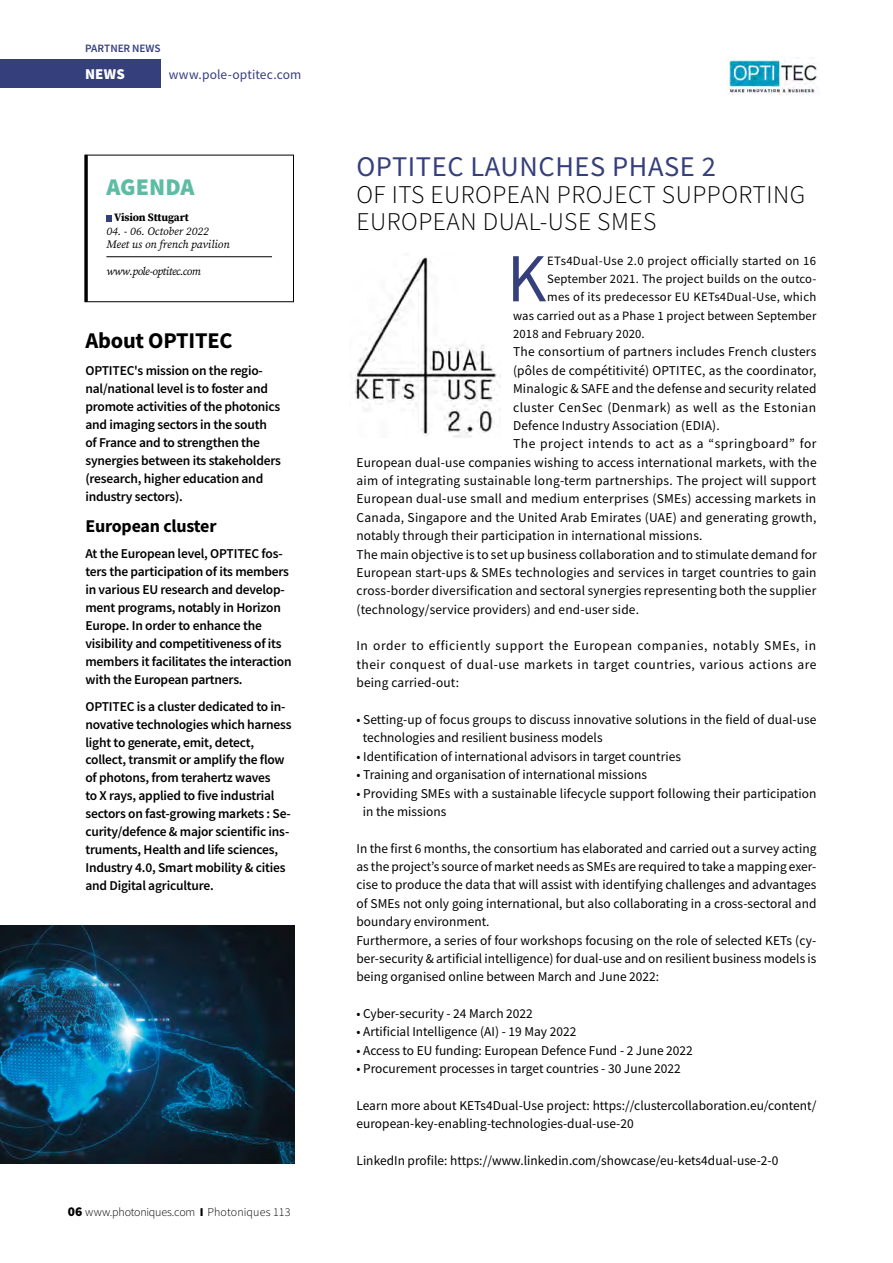
<style>
.page{position:relative;width:893px;height:1263px;background:#fff}
.page>*{position:absolute;margin:0;border:0;box-sizing:border-box;transform-origin:0 0}
.t1{font:68.7px "Source Sans Pro";color:#353f7b}
.t2{font:28.5px "Source Sans Pro";letter-spacing:.02em;color:#353f7b}
.t3{font:300 25.5px/27px "Source Sans Pro";letter-spacing:.02em;color:#000}
.t4{font:900 24px "Source Sans Pro";color:#5ebca5}
.t5{font:700 22.5px "Source Sans Pro";letter-spacing:-.01em;color:#000}
.t6{font:700 18px "Source Sans Pro";letter-spacing:-.01em;color:#000}
.t7{font:900 15px "Source Sans Pro";color:#fff}
.t8{font:13.5px/18.5px "Source Sans Pro";color:#000}
.t9{font:600 13.5px/18px "Source Sans Pro";letter-spacing:-.015em;color:#000}
.t10{font:13.5px "Source Sans Pro";letter-spacing:.02em;color:#000}
.t11{font:13.5px "Source Sans Pro";letter-spacing:.035em;color:#000}
.t12{font:13.5px "Source Sans Pro";letter-spacing:.04em;color:#000}
.t13{font:13.5px "Source Sans Pro";letter-spacing:.01em;color:#353f7b}
.t14{font:12.75px "Source Sans Pro";letter-spacing:.015em;color:#000}
.t15{font:300 12px "Source Sans Pro";color:#000}
.t16{font:italic 11.25px/13.5px "Source Serif Pro";color:#000}
.t17{font:italic 11.25px "Source Serif Pro";letter-spacing:-.04em;color:#000}
.t18{font:700 11.25px "Source Serif Pro";letter-spacing:-.01em;color:#000}
.t19{font:600 11.25px "Source Sans Pro";letter-spacing:-.005em;color:#353f7b}
.s1{font-weight:900;font-size:13.5px}
.s2{font-weight:900}
</style>
<div class="page">
<div style="left:0;top:59px;width:160px;height:29px;background:#353f7b"></div>
<img style="left:0;top:926px;width:294px;height:238px">
<hr style="left:106px;top:256px;width:166px;height:1px;background:#000">
<svg style="left:106px;top:215px;width:6px;height:6px"></svg>
<hr style="left:85px;top:155px;width:3px;height:147px;background:#000">
<img style="left:355px;top:257px;width:146px;height:180px">
<img style="left:726px;top:57px;width:91px;height:37px">
<p class="t19" style="left:85px;top:41px;width:77px">PARTNER NEWS</p>
<p class="t7" style="left:85px;top:64px;width:41px">NEWS</p>
<p class="t13" style="left:169px;top:66px;width:134px">www.pole-optitec.com</p>
<h3 class="t4" style="left:106px;top:170px;width:90px">AGENDA</h3>
<p class="t18" style="left:114px;top:209px;width:76px">Vision Sttugart</p>
<p class="t16" style="left:106px;top:224px;width:125px">04. - 06. October 2022<br>Meet us on french pavilion</p>
<p class="t17" style="left:106px;top:265px;width:96px">www.pole-optitec.com</p>
<h3 class="t5" style="left:85px;top:326px;width:149px">About OPTITEC</h3>
<p class="t9" style="left:85px;top:361px;width:197px">OPTITEC's mission on the regio&shy;nal/national level is to foster and promote activities of the photonics and imaging sectors in the south of France and to strengthen the synergies between its stakeholders (research, higher education and industry sectors).</p>
<h3 class="t6" style="left:85px;top:513px;width:133px">European cluster</h3>
<p class="t9" style="left:85px;top:544px;width:208px">At the European level, OPTITEC fos&shy;ters the participation of its members in various EU research and develop&shy;ment programs, notably in Horizon Europe. In order to enhance the visibility and competitiveness of its members it facilitates the interaction with the European partners.</p>
<p class="t9" style="left:85px;top:697px;width:208px">OPTITEC is a cluster dedicated to in&shy;novative technologies which harness light to generate, emit, detect, collect, transmit or amplify the flow of photons, from terahertz waves<br>to X rays, applied to five industrial sectors on fast-growing markets : Se&shy;curity/defence &amp; major scientific ins&shy;truments, Health and life sciences, Industry 4.0, Smart mobility &amp; cities and Digital agriculture.</p>
<p class="t15" style="left:68px;top:1205px;width:224px"><span class="s1">06</span> www.photoniques.com <span class="s2">I</span> Photoniques 113</p>
<h2 class="t2" style="left:356px;top:148px;width:361px">OPTITEC LAUNCHES PHASE 2</h2>
<h3 class="t3" style="left:356px;top:181px;width:450px">OF ITS EUROPEAN PROJECT SUPPORTING<br>EUROPEAN DUAL-USE SMES</h3>
<h1 class="t1" style="left:507px;top:235px;width:41px">K</h1>
<p class="t14" style="left:547px;top:252px;width:271px">ETs4Dual-Use 2.0 project officially started on 16</p>
<p class="t14" style="left:547px;top:271px;width:271px">September 2021. The project builds on the outco-</p>
<p class="t14" style="left:547px;top:289px;width:271px">mes of its predecessor EU KETs4Dual-Use, which</p>
<p class="t14" style="left:513px;top:307px;width:305px">was carried out as a Phase 1 project between September</p>
<p class="t14" style="left:513px;top:326px;width:133px">2018 and February 2020.</p>
<p class="t10" style="left:513px;top:343px;width:305px">The consortium of partners includes French clusters</p>
<p class="t8" style="left:513px;top:361px;width:305px">(pôles de compétitivité) OPTITEC, as the coordinator,</p>
<p class="t8" style="left:513px;top:379px;width:305px">Minalogic &amp; SAFE and the defense and security related</p>
<p class="t11" style="left:513px;top:398px;width:305px">cluster CenSec (Denmark) as well as the Estonian</p>
<p class="t8" style="left:513px;top:416px;width:208px">Defence Industry Association (EDIA).</p>
<p class="t12" style="left:513px;top:435px;width:305px">The project intends to act as a “springboard” for</p>
<p class="t8" style="left:356px;top:453px;width:462px">European dual-use companies wishing to access international markets, with the</p>
<p class="t10" style="left:356px;top:472px;width:461px">aim of integrating sustainable long-term partnerships. The project will support</p>
<p class="t10" style="left:356px;top:490px;width:461px">European dual-use small and medium enterprises (SMEs) accessing markets in</p>
<p class="t10" style="left:356px;top:509px;width:462px">Canada, Singapore and the United Arab Emirates (UAE) and generating growth,</p>
<p class="t8" style="left:356px;top:526px;width:347px">notably through their participation in international missions.</p>
<p class="t8" style="left:356px;top:545px;width:462px">The main objective is to set up business collaboration and to stimulate demand for</p>
<p class="t8" style="left:356px;top:563px;width:462px">European start-ups &amp; SMEs technologies and services in target countries to gain</p>
<p class="t8" style="left:356px;top:582px;width:461px">cross-border diversification and sectoral synergies representing both the supplier</p>
<p class="t8" style="left:356px;top:600px;width:284px">(technology/service providers) and end-user side.</p>
<p class="t8" style="left:356px;top:637px;width:462px;text-align:justify">In order to efficiently support the European companies, notably SMEs, in their conquest of dual-use markets in target countries, various actions are being carried-out:</p>
<p class="t8" style="left:363px;top:710px;width:455px;text-indent:-6px">• Setting-up of focus groups to discuss innovative solutions in the field of dual-use technologies and resilient business models</p>
<p class="t8" style="left:356px;top:747px;width:326px">• Identification of international advisors in target countries</p>
<p class="t8" style="left:356px;top:765px;width:292px">• Training and organisation of international missions</p>
<p class="t8" style="left:363px;top:784px;width:455px;text-indent:-6px">• Providing SMEs with a sustainable lifecycle support following their participation in the missions</p>
<p class="t8" style="left:356px;top:839px;width:461px">In the first 6 months, the consortium has elaborated and carried out a survey acting as the project’s source of market needs as SMEs are required to take a mapping exer&shy;cise to produce the data that will assist with identifying challenges and advantages of SMEs not only going international, but also collaborating in a cross-sectoral and boundary environment.<br>Furthermore, a series of four workshops focusing on the role of selected KETs (cy&shy;ber-security &amp; artificial intelligence) for dual-use and on resilient business models is being organised online between March and June 2022:</p>
<p class="t8" style="left:356px;top:1004px;width:178px">• Cyber-security - 24 March 2022</p>
<p class="t8" style="left:356px;top:1023px;width:221px">• Artificial Intelligence (AI) - 19 May 2022</p>
<p class="t8" style="left:356px;top:1041px;width:338px">• Access to EU funding: European Defence Fund - 2 June 2022</p>
<p class="t8" style="left:356px;top:1059px;width:326px">• Procurement processes in target countries - 30 June 2022</p>
<p class="t8" style="left:356px;top:1096px;width:461px">Learn more about KETs4Dual-Use project: https://clustercollaboration.eu/content/ european-key-enabling-technologies-dual-use-20</p>
<p class="t8" style="left:356px;top:1151px;width:423px">LinkedIn profile: https://www.linkedin.com/showcase/eu-kets4dual-use-2-0</p>
</div>
